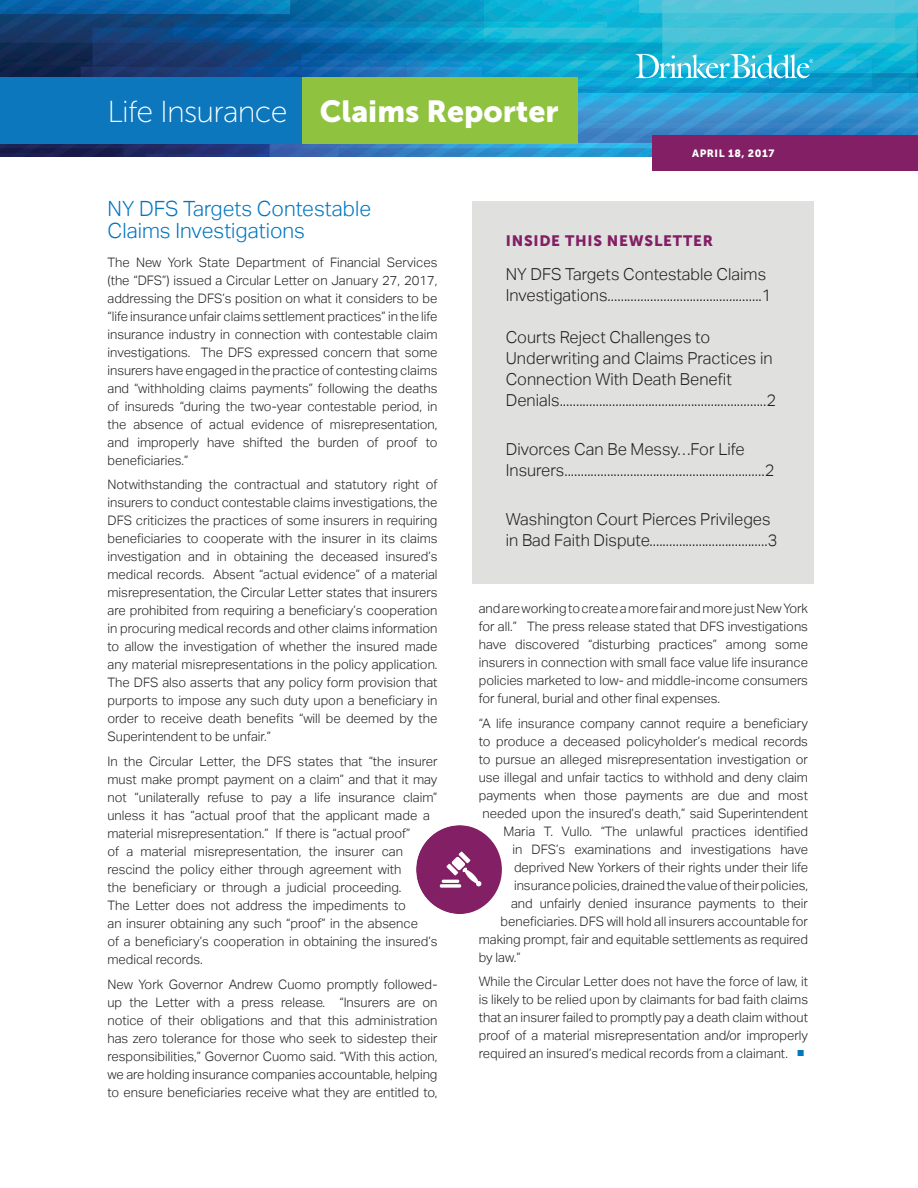
<style>
.page{position:relative;width:918px;height:1188px;background:#fff}
.page>*{position:absolute;margin:0;border:0;box-sizing:border-box;transform-origin:0 0}
.t1{font:30.3px "Museo Sans 900";color:#fff}
.t2{font:30.3px "Museo Sans 100";letter-spacing:-.025em;color:#fff}
.Heading{font:300 21px/22.5px "Aktiv Grotesk";color:#0076bf}
.t3{font:300 16.5px/21px "Aktiv Grotesk";color:#231f20}
.t4{font:15px "Museo Sans 900";letter-spacing:.05em;color:#831f64}
.Body{font:300 13.05px/18px "Aktiv Grotesk";color:#231f20;text-align:justify}
.t5{font:10.5px "Museo Sans 900";letter-spacing:.05em;color:#fff}
</style>
<div class="page">
<img style="left:0;top:0;width:918px;height:157px">
<div style="left:652px;top:135px;width:266px;height:35px;background:#831f64"></div>
<div style="left:0;top:77px;width:548px;height:67px;background:#0d77bd"></div>
<svg style="left:636px;top:54px;width:177px;height:25px"></svg>
<div style="left:302px;top:78px;width:276px;height:66px;background:#8ec23f"></div>
<div style="left:472px;top:201px;width:341px;height:382px;background:#e0e0df"></div>
<svg style="left:416px;top:825px;width:86px;height:89px"></svg>
<p class="t2" style="left:108px;top:96px;width:181px">Life Insurance</p>
<p class="t1" style="left:320px;top:94px;width:240px">Claims Reporter</p>
<p class="t5" style="left:692px;top:148px;width:84px">APRIL 18, 2017</p>
<p class="Heading" style="left:108px;top:197px;width:265px">NY DFS Targets Contestable<br>Claims Investigations</p>
<p class="Body" style="left:108px;top:253px;width:332px">The New York State Department of Financial Services (the “DFS”) issued a Circular Letter on January 27, 2017, addressing the DFS’s position on what it considers to be “life insurance unfair claims settlement practices” in the life insurance industry in connection with contestable claim investigations. The DFS expressed concern that some insurers have engaged in the practice of contesting claims and “withholding claims payments” following the deaths of insureds “during the two-year contestable period, in the absence of actual evidence of misrepresentation, and improperly have shifted the burden of proof to beneficiaries.”</p>
<p class="Body" style="left:108px;top:476px;width:332px">Notwithstanding the contractual and statutory right of insurers to conduct contestable claims investigations, the DFS criticizes the practices of some insurers in requiring beneficiaries to cooperate with the insurer in its claims investigation and in obtaining the deceased insured’s medical records. Absent “actual evidence” of a material misrepresentation, the Circular Letter states that insurers are prohibited from requiring a beneficiary’s cooperation in procuring medical records and other claims information to allow the investigation of whether the insured made any material misrepresentations in the policy application.<br>The DFS also asserts that any policy form provision that purports to impose any such duty upon a beneficiary in order to receive death benefits “will be deemed by the Superintendent to be unfair.”</p>
<p class="Body" style="left:108px;top:753px;width:332px;text-align:left">In the Circular Letter, the DFS states that “the insurer must make prompt payment on a claim” and that it may not “unilaterally refuse to pay a life insurance claim” unless it has “actual proof that the applicant made a material misrepresentation.” If there is “actual proof”<br>of a material misrepresentation, the insurer can rescind the policy either through agreement with<br>the beneficiary or through a judicial proceeding.<br>The Letter does not address the impediments to<br>an insurer obtaining any such “proof” in the absence<br>of a beneficiary’s cooperation in obtaining the insured’s medical records.</p>
<p class="Body" style="left:108px;top:975px;width:332px">New York Governor Andrew Cuomo promptly followed&shy;up the Letter with a press release. “Insurers are on notice of their obligations and that this administration has zero tolerance for those who seek to sidestep their responsibilities,” Governor Cuomo said. “With this action, we are holding insurance companies accountable, helping to ensure beneficiaries receive what they are entitled to,</p>
<p class="t4" style="left:506px;top:232px;width:209px">INSIDE THIS NEWSLETTER</p>
<p class="t3" style="left:506px;top:264px;width:267px">NY DFS Targets Contestable Claims<br>Investigations...............................................1</p>
<p class="t3" style="left:506px;top:327px;width:272px">Courts Reject Challenges to Underwriting and Claims Practices in Connection With Death Benefit Denials...............................................................2</p>
<p class="t3" style="left:506px;top:439px;width:270px">Divorces Can Be Messy…For Life<br>Insurers.............................................................2</p>
<p class="t3" style="left:506px;top:509px;width:273px">Washington Court Pierces Privileges in Bad Faith Dispute....................................3</p>
<p class="Body" style="left:479px;top:599px;width:331px">and are working to create a more fair and more just New York for all.” The press release stated that DFS investigations have discovered “disturbing practices” among some insurers in connection with small face value life insurance policies marketed to low- and middle-income consumers for funeral, burial and other final expenses.</p>
<p class="Body" style="left:479px;top:714px;width:331px">“A life insurance company cannot require a beneficiary</p>
<p class="Body" style="left:479px;top:732px;width:331px">to produce a deceased policyholder’s medical records</p>
<p class="Body" style="left:479px;top:750px;width:331px">to pursue an alleged misrepresentation investigation or</p>
<p class="Body" style="left:479px;top:768px;width:331px">use illegal and unfair tactics to withhold and deny claim</p>
<p class="Body" style="left:479px;top:786px;width:331px">payments when those payments are due and most</p>
<p class="Body" style="left:483px;top:804px;width:327px">needed upon the insured’s death,” said Superintendent</p>
<p class="Body" style="left:504px;top:822px;width:306px">Maria T. Vullo. “The unlawful practices identified</p>
<p class="Body" style="left:513px;top:840px;width:297px">in DFS’s examinations and investigations have</p>
<p class="Body" style="left:514px;top:858px;width:296px">deprived New Yorkers of their rights under their life</p>
<p class="Body" style="left:514px;top:876px;width:296px">insurance policies, drained the value of their policies,</p>
<p class="Body" style="left:511px;top:894px;width:299px">and unfairly denied insurance payments to their</p>
<p class="Body" style="left:501px;top:912px;width:309px">beneficiaries. DFS will hold all insurers accountable for</p>
<p class="Body" style="left:479px;top:930px;width:331px">making prompt, fair and equitable settlements as required</p>
<p class="Body" style="left:479px;top:948px;width:43px">by law.”</p>
<p class="Body" style="left:479px;top:973px;width:331px">While the Circular Letter does not have the force of law, it is likely to be relied upon by claimants for bad faith claims that an insurer failed to promptly pay a death claim without proof of a material misrepresentation and/or improperly required an insured’s medical records from a claimant. <sup>■</sup></p>
</div>
